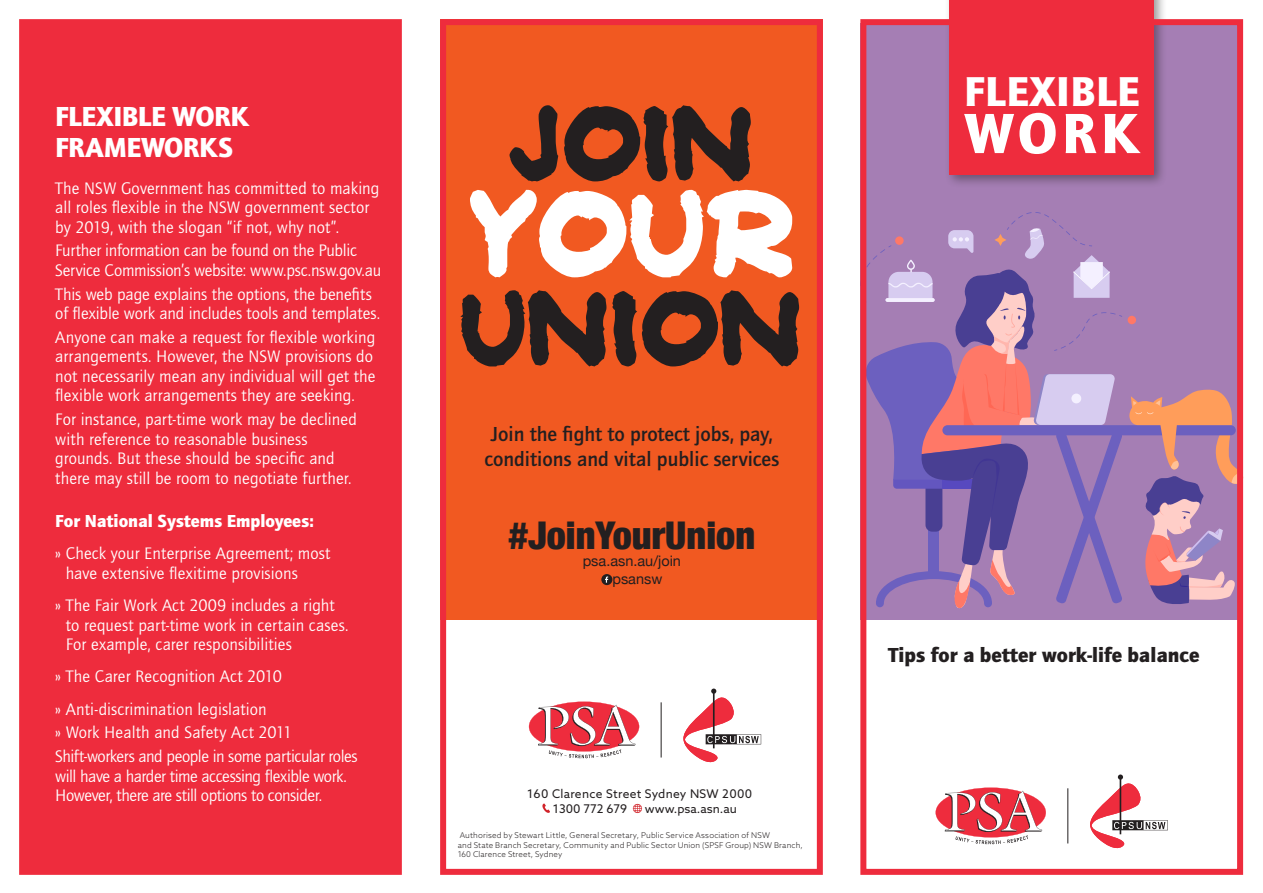
<style>
.page{position:relative;width:1263px;height:893px;background:#fff}
.page>*{position:absolute;margin:0;border:0;box-sizing:border-box;transform-origin:0 0}
.HEAD{font:900 58.65px "Quay Sans ITC Std";color:#fff}
.HEAD-2{font:900 43.2px "Quay Sans ITC Std";letter-spacing:.01em;color:#fff}
.t1{font:900 condensed 38.25px "Helvetica Neue";color:#231f20}
.Heading_MINE{font:900 28.5px/31.5px "Quay Sans EF";letter-spacing:-.015em;color:#fff}
.BM{font:500 21px/25.2px "Quay Sans ITC Std";color:#231f20}
.BM-2{font:900 21px "Quay Sans ITC Std";color:#231f20}
.BM-3{font:900 18px "Quay Sans ITC Std";color:#fff}
.BM_Body_MINE{font:17.25px/19.5px "Quay Sans ITC Std";letter-spacing:.005em;color:#fff}
.BM_Body_MINE-2{font:17.25px/19.5px "Quay Sans ITC Std";letter-spacing:-.025em;color:#fff}
.BM_Body_MINE-3{font:17.25px/19.5px "Quay Sans ITC Std";letter-spacing:-.015em;color:#fff}
.t2{font:14.55px "Helvetica Neue";color:#231f20}
.ADDRESS{font:12px "Azo Sans";letter-spacing:.025em;color:#231f20}
.PHONE_NUMBERS{font:12px "Azo Sans";color:#231f20}
.Body{font:300 7.95px/9.6px "Azo Sans";letter-spacing:.02em;color:#231f20}
</style>
<div class="page">
<div style="left:860px;top:23px;width:383px;height:597px;background:#a57eb4"></div>
<div style="left:942px;top:425px;width:294px;height:10px;background:#6c60bf;border-radius:5px"></div>
<svg style="left:1128px;top:390px;width:108px;height:214px"></svg>
<div style="left:1127px;top:316px;width:9px;height:8px;background:#ff7867;border-radius:50%"></div>
<svg style="left:867px;top:212px;width:255px;height:396px"></svg>
<div style="left:19px;top:19px;width:383px;height:856px;background:#ee2c3d;border:6px solid #ee2c3d"></div>
<svg style="left:935px;top:787px;width:111px;height:57px"></svg>
<svg style="left:1090px;top:774px;width:78px;height:75px"></svg>
<hr style="left:1067px;top:788px;width:1px;height:55px;background:#231f20">
<svg style="left:529px;top:702px;width:110px;height:56px"></svg>
<svg style="left:683px;top:688px;width:78px;height:75px"></svg>
<hr style="left:661px;top:702px;width:1px;height:55px;background:#231f20">
<div style="left:945px;top:0;width:222px;height:188px;background:#231f20;opacity:.45"></div>
<div style="left:950px;top:0;width:204px;height:174px;background:#ee2c3d"></div>
<svg style="left:542px;top:803px;width:8px;height:10px"></svg>
<svg style="left:633px;top:804px;width:9px;height:9px"></svg>
<div style="left:440px;top:19px;width:383px;height:601px;background:#f15921"></div>
<svg style="left:460px;top:290px;width:339px;height:76px"></svg>
<svg style="left:470px;top:190px;width:322px;height:87px"></svg>
<svg style="left:509px;top:105px;width:242px;height:76px"></svg>
<div style="left:601px;top:574px;width:11px;height:11px;background:#231f20;border-radius:50%"></div>
<svg style="left:605px;top:576px;width:3px;height:7px"></svg>
<div style="left:440px;top:19px;width:383px;height:856px;border:6px solid #ee2c3d"></div>
<div style="left:860px;top:19px;width:383px;height:856px;border:6px solid #ee2c3d"></div>
<p class="Heading_MINE" style="left:55px;top:100px;width:195px">FLEXIBLE WORK<br>FRAMEWORKS</p>
<p class="BM_Body_MINE" style="left:55px;top:179px;width:326px">The NSW Government has committed to making all roles flexible in the NSW government sector by 2019, with the slogan “if not, why not”.</p>
<p class="BM_Body_MINE-3" style="left:55px;top:241px;width:328px">Further information can be found on the Public<br>Service Commission’s website: www.psc.nsw.gov.au</p>
<p class="BM_Body_MINE" style="left:55px;top:285px;width:326px">This web page explains the options, the benefits of flexible work and includes tools and templates.</p>
<p class="BM_Body_MINE" style="left:55px;top:328px;width:322px">Anyone can make a request for flexible working arrangements. However, the NSW provisions do not necessarily mean any individual will get the flexible work arrangements they are seeking.</p>
<p class="BM_Body_MINE" style="left:55px;top:410px;width:303px">For instance, part-time work may be declined with reference to reasonable business grounds. But these should be specific and there may still be room to negotiate further.</p>
<p class="BM-3" style="left:55px;top:510px;width:260px">For National Systems Employees:</p>
<p class="BM_Body_MINE" style="left:66px;top:544px;width:266px;text-indent:-10px">» Check your Enterprise Agreement; most have extensive flexitime provisions</p>
<p class="BM_Body_MINE" style="left:66px;top:596px;width:284px;text-indent:-10px">» The Fair Work Act 2009 includes a right to request part-time work in certain cases.<br>For example, carer responsibilities</p>
<p class="BM_Body_MINE" style="left:55px;top:667px;width:228px">» The Carer Recognition Act 2010</p>
<p class="BM_Body_MINE" style="left:55px;top:699px;width:213px">» Anti-discrimination legislation</p>
<p class="BM_Body_MINE" style="left:55px;top:723px;width:238px">» Work Health and Safety Act 2011</p>
<p class="BM_Body_MINE-2" style="left:55px;top:747px;width:304px">Shift-workers and people in some particular roles will have a harder time accessing flexible work.<br>However, there are still options to consider.</p>
<p class="BM" style="left:484px;top:422px;width:296px">Join the fight to protect jobs, pay, conditions and vital public services</p>
<p class="t1" style="left:508px;top:504px;width:248px">#JoinYourUnion</p>
<p class="t2" style="left:583px;top:551px;width:100px">psa.asn.au/join</p>
<p class="t2" style="left:612px;top:568px;width:51px">psansw</p>
<p class="ADDRESS" style="left:527px;top:786px;width:226px">160 Clarence Street Sydney NSW 2000</p>
<p class="PHONE_NUMBERS" style="left:553px;top:801px;width:76px">1300 772 679</p>
<p class="PHONE_NUMBERS" style="left:645px;top:801px;width:93px">www.psa.asn.au</p>
<p class="Body" style="left:458px;top:830px;width:347px">Authorised by Stewart Little, General Secretary, Public Service Association of NSW<br>and State Branch Secretary, Community and Public Sector Union (SPSF Group) NSW Branch,<br>160 Clarence Street, Sydney</p>
<p class="HEAD-2" style="left:964px;top:66px;width:177px">FLEXIBLE</p>
<p class="HEAD" style="left:964px;top:99px;width:176px">WORK</p>
<p class="BM-2" style="left:888px;top:642px;width:313px">Tips for a better work-life balance</p>
</div>
